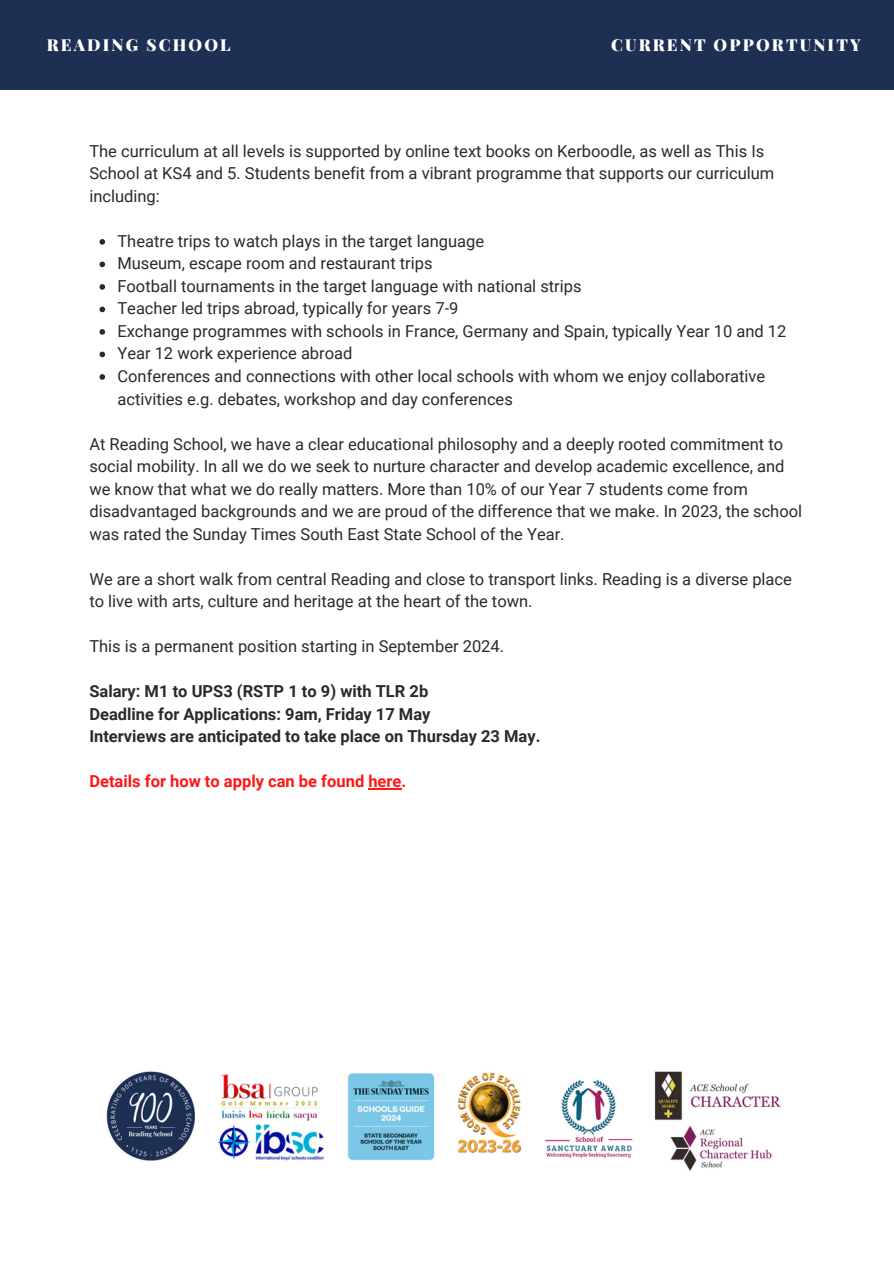
<style>
.page{position:relative;width:894px;height:1264px;background:#fff}
.page>*{position:absolute;margin:0;border:0;box-sizing:border-box;transform-origin:0 0}
.t1{font:16.5px/22.5px "Roboto";color:#2a2a2a}
.t2{font:700 16.5px/22.5px "Roboto";color:#2a2a2a}
.t3{font:700 16.5px "Roboto";color:#ff1616}
.t4{font:900 16.5px "Playfair Display";letter-spacing:.13em;color:#fff}
</style>
<div class="page">
<div style="left:0;top:0;width:893px;height:90px;background:#1d2f53"></div>
<svg style="left:99px;top:239px;width:6px;height:6px"></svg>
<svg style="left:99px;top:261px;width:6px;height:6px"></svg>
<svg style="left:99px;top:284px;width:6px;height:6px"></svg>
<svg style="left:99px;top:306px;width:6px;height:6px"></svg>
<svg style="left:99px;top:329px;width:6px;height:6px"></svg>
<svg style="left:99px;top:351px;width:6px;height:6px"></svg>
<svg style="left:99px;top:374px;width:6px;height:6px"></svg>
<hr style="left:368px;top:788px;width:33px;height:1px;background:#ff1616">
<img style="left:106px;top:1071px;width:675px;height:100px">
<p class="t4" style="left:47px;top:33px;width:185px">READING SCHOOL</p>
<h1 class="t4" style="left:611px;top:33px;width:251px">CURRENT OPPORTUNITY</h1>
<h1 class="t1" style="left:89px;top:140px;width:686px">The curriculum at all levels is supported by online text books on Kerboodle, as well as This Is<br>School at KS4 and 5. Students benefit from a vibrant programme that supports our curriculum including:</h1>
<p class="t1" style="left:117px;top:230px;width:368px">Theatre trips to watch plays in the target language</p>
<p class="t1" style="left:117px;top:252px;width:316px">Museum, escape room and restaurant trips</p>
<p class="t1" style="left:117px;top:275px;width:465px">Football tournaments in the target language with national strips</p>
<p class="t1" style="left:117px;top:297px;width:342px">Teacher led trips abroad, typically for years 7-9</p>
<p class="t1" style="left:117px;top:320px;width:670px">Exchange programmes with schools in France, Germany and Spain, typically Year 10 and 12</p>
<p class="t1" style="left:117px;top:342px;width:236px">Year 12 work experience abroad</p>
<p class="t1" style="left:117px;top:365px;width:649px">Conferences and connections with other local schools with whom we enjoy collaborative activities e.g. debates, workshop and day conferences</p>
<p class="t1" style="left:89px;top:432px;width:714px">At Reading School, we have a clear educational philosophy and a deeply rooted commitment to social mobility. In all we do we seek to nurture character and develop academic excellence, and we know that what we do really matters. More than 10% of our Year 7 students come from disadvantaged backgrounds and we are proud of the difference that we make. In 2023, the school was rated the Sunday Times South East State School of the Year.</p>
<p class="t1" style="left:89px;top:567px;width:704px">We are a short walk from central Reading and close to transport links. Reading is a diverse place to live with arts, culture and heritage at the heart of the town.</p>
<p class="t1" style="left:89px;top:635px;width:416px">This is a permanent position starting in September 2024.</p>
<p class="t2" style="left:89px;top:680px;width:452px">Salary: M1 to UPS3 (RSTP 1 to 9) with TLR 2b<br>Deadline for Applications: 9am, Friday 17 May<br>Interviews are anticipated to take place on Thursday 23 May.</p>
<h2 class="t3" style="left:89px;top:772px;width:318px">Details for how to apply can be found here.</h2>
</div>
